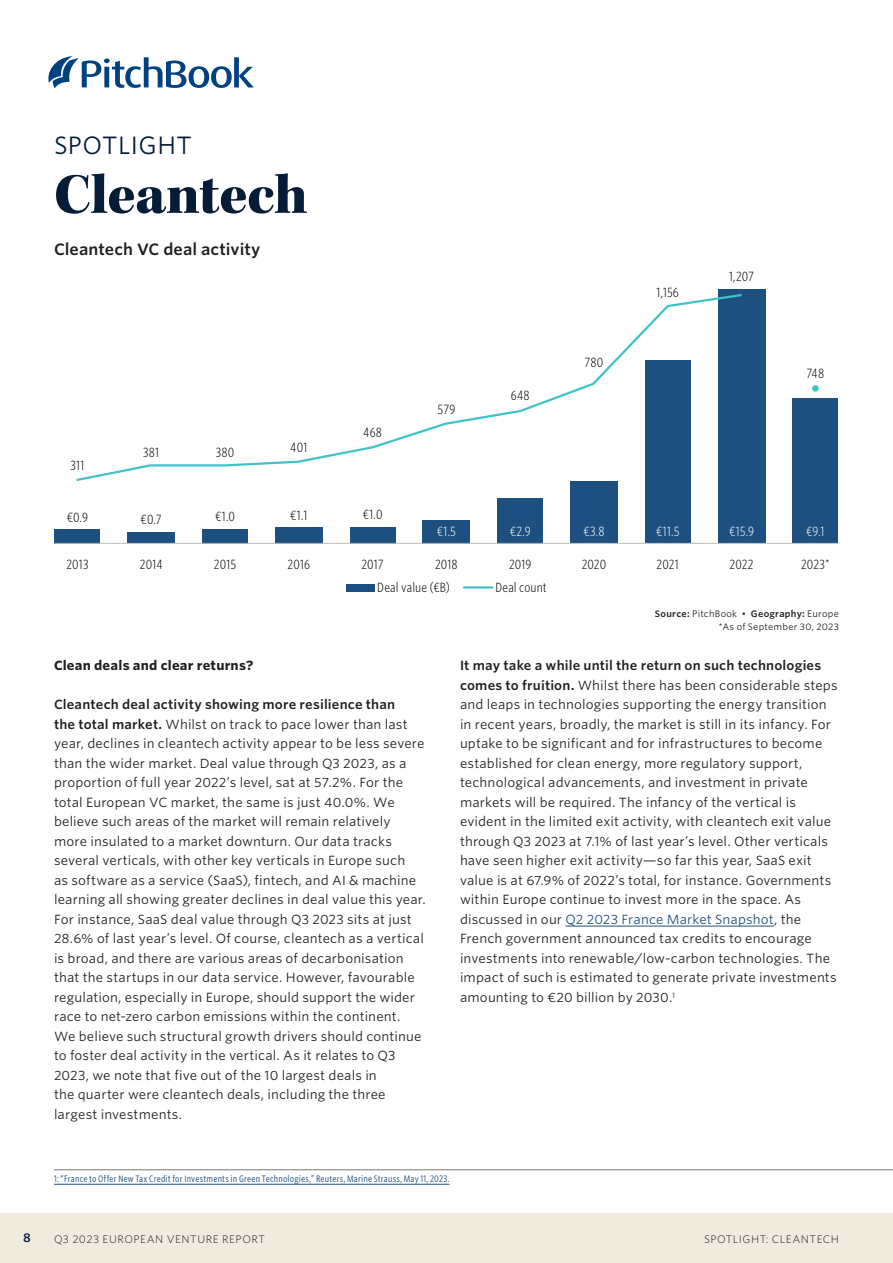
<style>
.page{position:relative;width:893px;height:1263px;background:#fff}
.page>*{position:absolute;margin:0;border:0;box-sizing:border-box;transform-origin:0 0}
.CR_H1{font:58.5px "Kepler Std Black Subh";letter-spacing:-.005em;color:#051c38}
.CR_Header_eyebrow_text{font:24px "Whitney S Sm";letter-spacing:.02em;color:#051c38}
.CR_Chart_table_title{font:600 15.75px "Whitney S Sm";letter-spacing:.005em;color:#231f20}
.CR_Body_copy_-_runt_control{font:12.75px/19.5px "Whitney S Sm";letter-spacing:.01em;color:#231f20}
.t1{font:300 12.75px "Whitney Cond S Sm";letter-spacing:.01em;color:#000}
.t2{font:300 12.75px "Whitney Cond S Sm";color:#fff}
.CR_Body_subsection_header{font:700 12.75px "Whitney S Sm";letter-spacing:.02em;color:#231f20}
.t3{font:600 12px "Whitney S Sm";color:#051c38}
.t4{font:300 10.5px "Whitney S Sm";letter-spacing:.045em;color:#231f20}
.CR_Footnote{font:9px "Whitney Cond S Sm";letter-spacing:.02em;color:#1d5080}
.CR_Source_tag{font:600 9px "Whitney S Sm";letter-spacing:.025em;color:#231f20}
.CR_Source_tag-2{font:9px "Whitney S Sm";letter-spacing:.03em;color:#231f20}
.s1{font-weight:600}
.s2{font-weight:400}
.s3{color:#1d5080}
</style>
<div class="page">
<div style="left:0;top:1213px;width:893px;height:50px;background:#f0ebde"></div>
<svg style="left:48px;top:56px;width:206px;height:32px"></svg>
<div style="left:793px;top:398px;width:45px;height:145px;background:#1d5080"></div>
<div style="left:718px;top:290px;width:47px;height:253px;background:#1d5080"></div>
<div style="left:645px;top:360px;width:45px;height:183px;background:#1d5080"></div>
<div style="left:570px;top:482px;width:47px;height:61px;background:#1d5080"></div>
<div style="left:497px;top:498px;width:46px;height:45px;background:#1d5080"></div>
<div style="left:423px;top:520px;width:47px;height:23px;background:#1d5080"></div>
<div style="left:350px;top:527px;width:45px;height:16px;background:#1d5080"></div>
<div style="left:275px;top:527px;width:47px;height:16px;background:#1d5080"></div>
<div style="left:202px;top:529px;width:46px;height:14px;background:#1d5080"></div>
<div style="left:128px;top:532px;width:47px;height:11px;background:#1d5080"></div>
<div style="left:55px;top:529px;width:45px;height:14px;background:#1d5080"></div>
<svg style="left:76px;top:294px;width:666px;height:188px"></svg>
<div style="left:812px;top:385px;width:7px;height:7px;background:#40c2c9;border-radius:50%"></div>
<div style="left:346px;top:584px;width:29px;height:7px;background:#1d5080"></div>
<hr style="left:464px;top:586px;width:28px;height:3px;background:#40c2c9">
<hr style="left:54px;top:543px;width:784px;height:1px;background:#c0bcb2">
<hr style="left:565px;top:926px;width:209px;height:1px;background:#1d5080">
<hr style="left:54px;top:1169px;width:839px;height:1px;background:#78766f">
<hr style="left:54px;top:1184px;width:396px;height:1px;background:#1d5080">
<p class="CR_Header_eyebrow_text" style="left:54px;top:129px;width:139px">SPOTLIGHT</p>
<p class="CR_H1" style="left:54px;top:161px;width:255px">Cleantech</p>
<p class="CR_Chart_table_title" style="left:54px;top:239px;width:208px">Cleantech VC deal activity</p>
<p class="t1" style="left:70px;top:457px;width:16px">311</p>
<p class="t1" style="left:143px;top:444px;width:18px">381</p>
<p class="t1" style="left:216px;top:444px;width:20px">380</p>
<p class="t1" style="left:290px;top:439px;width:19px">401</p>
<p class="t1" style="left:363px;top:424px;width:20px">468</p>
<p class="t1" style="left:67px;top:509px;width:23px">€0.9</p>
<p class="t1" style="left:141px;top:511px;width:23px">€0.7</p>
<p class="t1" style="left:215px;top:508px;width:21px">€1.0</p>
<p class="t1" style="left:290px;top:507px;width:19px">€1.1</p>
<p class="t1" style="left:363px;top:506px;width:21px">€1.0</p>
<p class="t1" style="left:437px;top:401px;width:19px">579</p>
<p class="t1" style="left:511px;top:387px;width:21px">648</p>
<p class="t1" style="left:585px;top:354px;width:20px">780</p>
<p class="t1" style="left:657px;top:284px;width:24px">1,156</p>
<p class="t1" style="left:729px;top:268px;width:26px">1,207</p>
<p class="t1" style="left:806px;top:365px;width:19px">748</p>
<p class="t2" style="left:437px;top:523px;width:21px">€1.5</p>
<p class="t2" style="left:510px;top:523px;width:22px">€2.9</p>
<p class="t2" style="left:583px;top:523px;width:23px">€3.8</p>
<p class="t2" style="left:656px;top:523px;width:25px">€11.5</p>
<p class="t2" style="left:729px;top:523px;width:26px">€15.9</p>
<p class="t2" style="left:806px;top:523px;width:20px">€9.1</p>
<p class="t1" style="left:66px;top:556px;width:23px">2013</p>
<p class="t1" style="left:140px;top:556px;width:24px">2014</p>
<p class="t1" style="left:214px;top:556px;width:24px">2015</p>
<p class="t1" style="left:288px;top:556px;width:24px">2016</p>
<p class="t1" style="left:361px;top:556px;width:24px">2017</p>
<p class="t1" style="left:435px;top:556px;width:24px">2018</p>
<p class="t1" style="left:509px;top:556px;width:24px">2019</p>
<p class="t1" style="left:582px;top:556px;width:26px">2020</p>
<p class="t1" style="left:657px;top:556px;width:24px">2021</p>
<p class="t1" style="left:730px;top:556px;width:26px">2022</p>
<p class="t1" style="left:801px;top:556px;width:30px">2023*</p>
<p class="t1" style="left:377px;top:579px;width:74px">Deal value (€B)</p>
<p class="t1" style="left:495px;top:579px;width:53px">Deal count</p>
<p class="CR_Body_subsection_header" style="left:54px;top:657px;width:201px">Clean deals and clear returns?</p>
<p class="CR_Body_copy_-_runt_control" style="left:54px;top:695px;width:373px"><span class="s1">Cleantech deal activity showing more resilience than<br>the total market.</span> Whilst on track to pace lower than last year, declines in cleantech activity appear to be less severe than the wider market. Deal value through Q3 2023, as a proportion of full year 2022’s level, sat at 57.2%. For the total European VC market, the same is just 40.0%. We believe such areas of the market will remain relatively more insulated to a market downturn. Our data tracks several verticals, with other key verticals in Europe such<br>as software as a service (SaaS), fintech, and AI &amp; machine learning all showing greater declines in deal value this year.<br>For instance, SaaS deal value through Q3 2023 sits at just 28.6% of last year’s level. Of course, cleantech as a vertical is broad, and there are various areas of decarbonisation that the startups in our data service. However, favourable regulation, especially in Europe, should support the wider race to net-zero carbon emissions within the continent.<br>We believe such structural growth drivers should continue to foster deal activity in the vertical. As it relates to Q3<br>2023, we note that five out of the 10 largest deals in<br>the quarter were cleantech deals, including the three largest investments.</p>
<p class="CR_Source_tag" style="left:655px;top:607px;width:186px">Source: <span class="s2">PitchBook •</span> Geography: <span class="s2">Europe</span></p>
<p class="CR_Source_tag-2" style="left:719px;top:620px;width:122px">*As of September 30, 2023</p>
<p class="CR_Body_copy_-_runt_control" style="left:460px;top:656px;width:379px"><span class="s1">It may take a while until the return on such technologies comes to fruition.</span> Whilst there has been considerable steps and leaps in technologies supporting the energy transition in recent years, broadly, the market is still in its infancy. For uptake to be significant and for infrastructures to become established for clean energy, more regulatory support, technological advancements, and investment in private markets will be required. The infancy of the vertical is evident in the limited exit activity, with cleantech exit value through Q3 2023 at 7.1% of last year’s level. Other verticals have seen higher exit activity—so far this year, SaaS exit value is at 67.9% of 2022’s total, for instance. Governments within Europe continue to invest more in the space. As discussed in our <span class="s3">Q2 2023 France Market Snapshot</span>, the French government announced tax credits to encourage investments into renewable/low-carbon technologies. The impact of such is estimated to generate private investments amounting to €20 billion by 2030.<sup>1</sup></p>
<p class="CR_Footnote" style="left:54px;top:1173px;width:397px">1: “France to Offer New Tax Credit for Investments in Green Technologies,” Reuters, Marine Strauss, May 11, 2023.</p>
<p class="t3" style="left:23px;top:1229px;width:9px">8</p>
<p class="t4" style="left:54px;top:1232px;width:212px">Q3 2023 EUROPEAN VENTURE REPORT</p>
<p class="t4" style="left:704px;top:1232px;width:136px">SPOTLIGHT: CLEANTECH</p>
</div>
